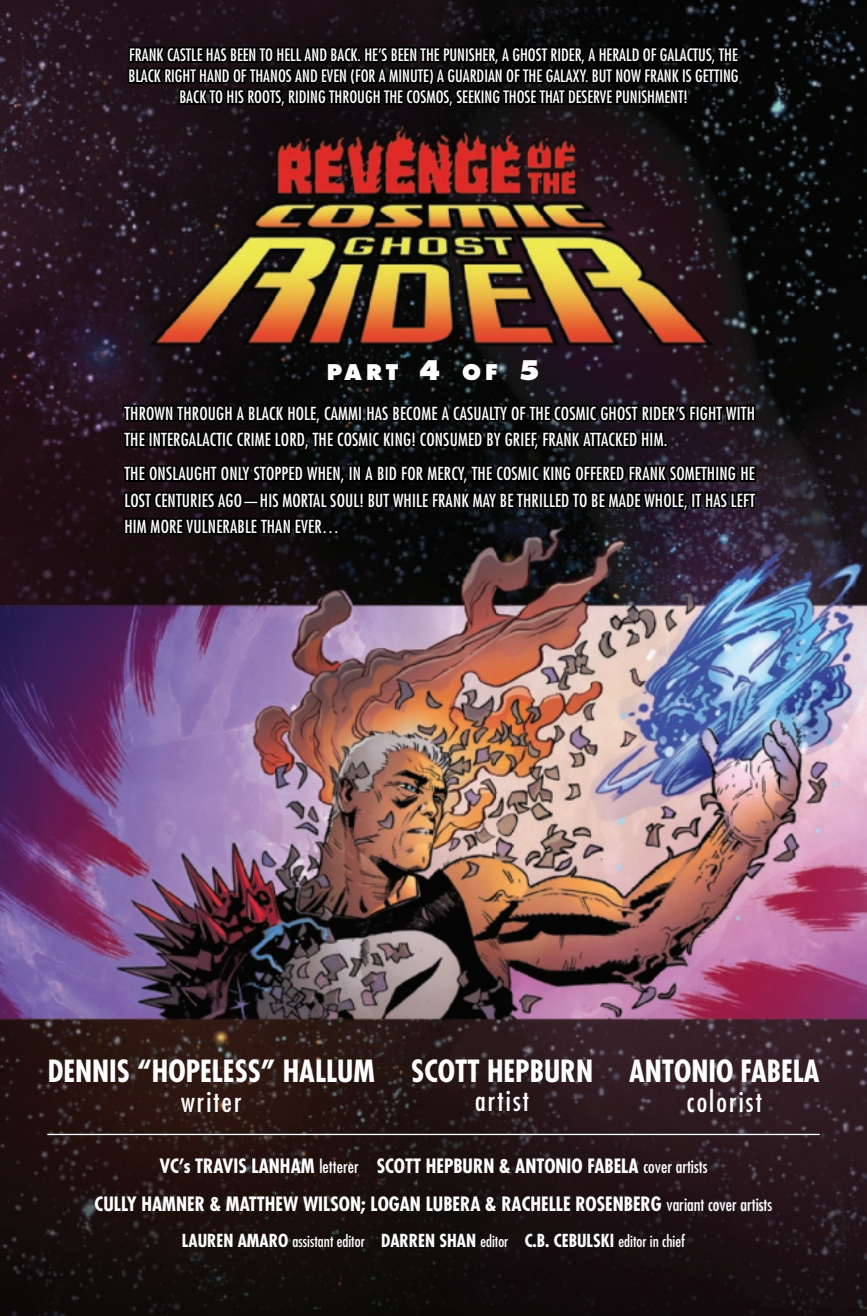
<style>
.page{position:relative;width:867px;height:1316px;background:#fff}
.page>*{position:absolute;margin:0;border:0;box-sizing:border-box;transform-origin:0 0}
.t1{font:700 condensed 29.75px "Futura Std";color:#fff}
.t2{font:condensed 28px "Futura Std";letter-spacing:.075em;color:#fff}
.t3{font:800 21px "Futura Std";letter-spacing:.19em;color:#fff}
.t4{font:700 condensed 19.25px/37.8px "Futura Std";color:#fff;text-align:center}
.t5{font:condensed 17.5px/26.2px "Futura Std";letter-spacing:.01em;color:#fff}
.t6{font:condensed 16.62px/21px "Futura Std";color:#fff;text-align:center}
.t7{font:condensed 15.75px "Futura Std";color:#fff}
.s1{font-size:26.25px}
.s2{font-weight:400;font-size:17.5px}
.s3{font-weight:700;font-size:17.5px}
</style>
<div class="page">
<img style="left:0;top:0;width:866px;height:1315px">
<hr style="left:47px;top:1133px;width:772px;height:1px;background:#fff">
<svg style="left:126px;top:0;width:615px;height:146px;background:#0f0a0c"></svg>
<div style="left:682px;top:89px;width:6px;height:13px;border:4px solid #000001"></div>
<svg style="left:121px;top:284px;width:637px;height:292px;background:#251815"></svg>
<p class="t6" style="left:128px;top:44px;width:611px">FRANK CASTLE HAS BEEN TO HELL AND BACK. HE’S BEEN THE PUNISHER, A GHOST RIDER, A HERALD OF GALACTUS, THE<br>BLACK RIGHT HAND OF THANOS AND EVEN (FOR A MINUTE) A GUARDIAN OF THE GALAXY. BUT NOW FRANK IS GETTING<br>BACK TO HIS ROOTS, RIDING THROUGH THE COSMOS, SEEKING THOSE THAT DESERVE PUNISHMENT!</p>
<p class="t3" style="left:327px;top:358px;width:215px">PART <span class="s1">4</span> OF <span class="s1">5</span></p>
<p class="t5" style="left:124px;top:400px;width:632px">THROWN THROUGH A BLACK HOLE, CAMMI HAS BECOME A CASUALTY OF THE COSMIC GHOST RIDER’S FIGHT WITH<br>THE INTERGALACTIC CRIME LORD, THE COSMIC KING! CONSUMED BY GRIEF, FRANK ATTACKED HIM.</p>
<p class="t5" style="left:124px;top:460px;width:632px;text-align:justify">THE ONSLAUGHT ONLY STOPPED WHEN, IN A BID FOR MERCY, THE COSMIC KING OFFERED FRANK SOMETHING HE LOST CENTURIES AGO—HIS MORTAL SOUL! BUT WHILE FRANK MAY BE THRILLED TO BE MADE WHOLE, IT HAS LEFT HIM MORE VULNERABLE THAN EVER…</p>
<h1 class="t1" style="left:48px;top:1052px;width:328px">DENNIS “HOPELESS” HALLUM</h1>
<h2 class="t2" style="left:181px;top:1084px;width:62px">writer</h2>
<h1 class="t1" style="left:411px;top:1051px;width:183px">SCOTT HEPBURN</h1>
<h2 class="t2" style="left:475px;top:1083px;width:55px">artist</h2>
<h1 class="t1" style="left:628px;top:1052px;width:192px">ANTONIO FABELA</h1>
<h2 class="t2" style="left:686px;top:1084px;width:77px">colorist</h2>
<p class="t4" style="left:95px;top:1146px;width:679px">VC’s TRAVIS LANHAM <span class="s2">letterer</span> SCOTT HEPBURN &amp; ANTONIO FABELA <span class="s2">cover artists<br></span>CULLY HAMNER &amp; MATTHEW WILSON; LOGAN LUBERA &amp; RACHELLE ROSENBERG <span class="s2">variant cover artists</span></p>
<p class="t7" style="left:182px;top:1231px;width:504px"><span class="s3">LAUREN AMARO</span> assistant editor <span class="s3">DARREN SHAN</span> editor <span class="s3">C.B. CEBULSKI</span> editor in chief</p>
</div>
